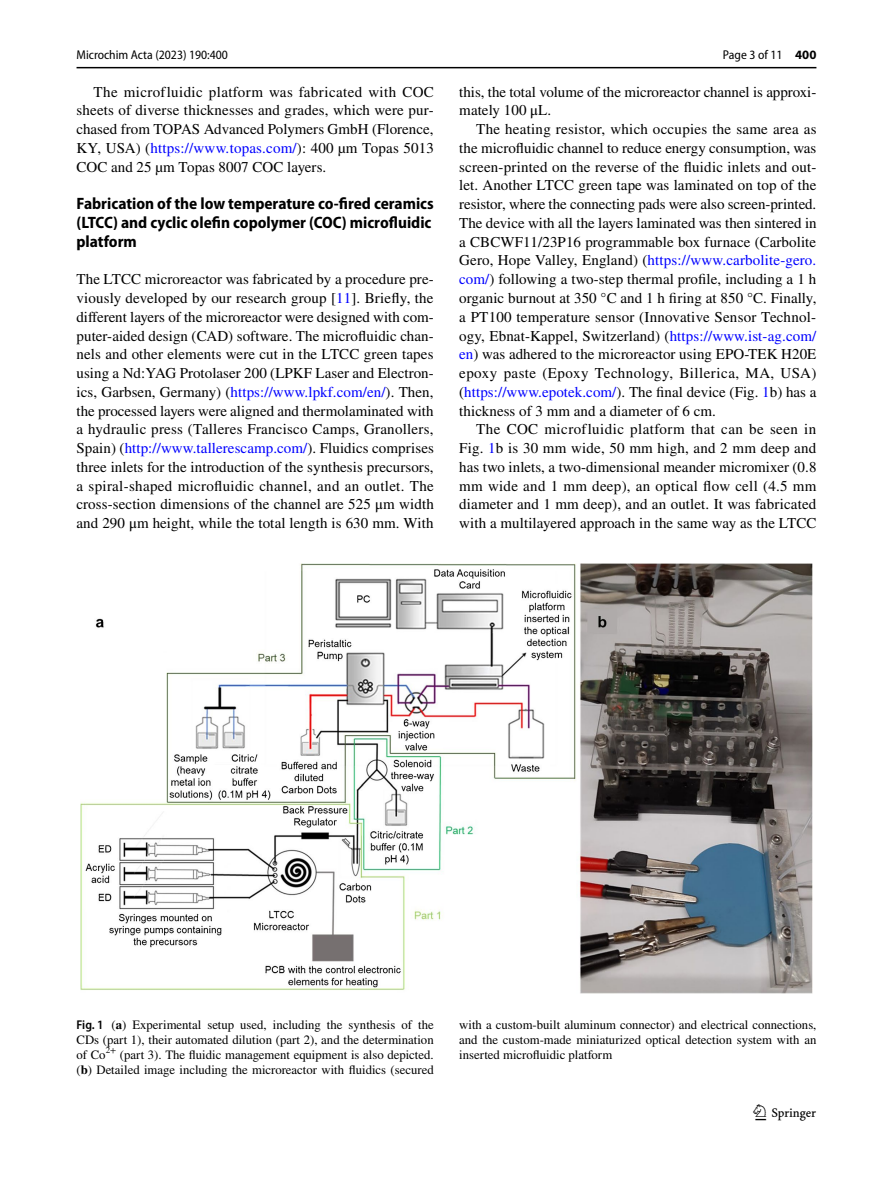
<style>
.page{position:relative;width:893px;height:1187px;background:#fff}
.page>*{position:absolute;margin:0;border:0;box-sizing:border-box;transform-origin:0 0}
.t1{font:22.5px "Springnew Regular 3";color:#000}
.t2{font:700 semi-condensed 16.5px/18.8px "Myriad Pro";color:#000}
.t3{font:15px/18.8px "STIX";letter-spacing:.005em;color:#000;text-align:justify}
.t4{font:12.75px/15px "STIX";color:#000;text-align:justify}
.t5{font:semi-condensed 12.75px "Myriad Pro";color:#000}
.s1{color:#00f}
.s2{font-weight:700;font-stretch:normal}
.s3{font-family:"Myriad Pro";font-weight:600;font-stretch:semi-condensed}
.s4{font-weight:700}
</style>
<div class="page">
<hr style="left:77px;top:67px;width:739px;height:1px;background:#000">
<img style="left:81px;top:563px;width:731px;height:430px">
<p class="t5" style="left:77px;top:48px;width:153px">Microchim Acta (2023) 190:400</p>
<p class="t3" style="left:77px;top:83px;width:359px;text-indent:17px">The microfluidic platform was fabricated with COC sheets of diverse thicknesses and grades, which were pur&shy;chased from TOPAS Advanced Polymers GmbH (Florence, KY, USA) (<span class="s1">https://www.topas.com/</span>): 400 µm Topas 5013<br>COC and 25 µm Topas 8007 COC layers.</p>
<p class="t2" style="left:77px;top:194px;width:359px">Fabrication of the low temperature co‑fired ceramics (LTCC) and cyclic olefin copolymer (COC) microfluidic platform</p>
<p class="t3" style="left:77px;top:271px;width:359px">The LTCC microreactor was fabricated by a procedure pre&shy;viously developed by our research group [<span class="s1">11</span>]. Briefly, the different layers of the microreactor were designed with com&shy;puter-aided design (CAD) software. The microfluidic chan&shy;nels and other elements were cut in the LTCC green tapes using a Nd:YAG Protolaser 200 (LPKF Laser and Electron&shy;ics, Garbsen, Germany) (<span class="s1">https://www.lpkf.com/en/</span>). Then, the processed layers were aligned and thermolaminated with a hydraulic press (Talleres Francisco Camps, Granollers, Spain) (<span class="s1">http://www.tallerescamp.com/</span>). Fluidics comprises three inlets for the introduction of the synthesis precursors, a spiral-shaped microfluidic channel, and an outlet. The cross-section dimensions of the channel are 525 μm width and 290 μm height, while the total length is 630 mm. With</p>
<p class="t5" style="left:723px;top:48px;width:95px">Page 3 of 11 <span class="s2">400</span></p>
<p class="t3" style="left:459px;top:83px;width:359px">this, the total volume of the microreactor channel is approxi&shy;mately 100 μL.</p>
<p class="t3" style="left:459px;top:121px;width:359px;text-indent:17px">The heating resistor, which occupies the same area as the microfluidic channel to reduce energy consumption, was screen-printed on the reverse of the fluidic inlets and out&shy;let. Another LTCC green tape was laminated on top of the resistor, where the connecting pads were also screen-printed.<br>The device with all the layers laminated was then sintered in a CBCWF11/23P16 programmable box furnace (Carbolite Gero, Hope Valley, England) (<span class="s1">https://www.carbolite-gero. com/</span>) following a two-step thermal profile, including a 1 h organic burnout at 350 °C and 1 h firing at 850 °C. Finally, a PT100 temperature sensor (Innovative Sensor Technol&shy;ogy, Ebnat-Kappel, Switzerland) (<span class="s1">https://www.ist-ag.com/ en</span>) was adhered to the microreactor using EPO-TEK H20E epoxy paste (Epoxy Technology, Billerica, MA, USA) (<span class="s1">https://www.epotek.com/</span>). The final device (Fig. <span class="s1">1</span>b) has a thickness of 3 mm and a diameter of 6 cm.</p>
<p class="t3" style="left:459px;top:421px;width:359px;text-indent:17px">The COC microfluidic platform that can be seen in Fig. <span class="s1">1</span>b is 30 mm wide, 50 mm high, and 2 mm deep and has two inlets, a two-dimensional meander micromixer (0.8 mm wide and 1 mm deep), an optical flow cell (4.5 mm diameter and 1 mm deep), and an outlet. It was fabricated with a multilayered approach in the same way as the LTCC</p>
<p class="t4" style="left:77px;top:1017px;width:359px"><span class="s3">Fig. 1</span> (<span class="s4">a</span>) Experimental setup used, including the synthesis of the CDs (part 1), their automated dilution (part 2), and the determination of Co<sup>2+</sup> (part 3). The fluidic management equipment is also depicted. (<span class="s4">b</span>) Detailed image including the microreactor with fluidics (secured</p>
<p class="t4" style="left:459px;top:1017px;width:359px">with a custom-built aluminum connector) and electrical connections, and the custom-made miniaturized optical detection system with an inserted microfluidic platform</p>
<h1 class="t1" style="left:755px;top:1104px;width:62px">1 3</h1>
</div>
